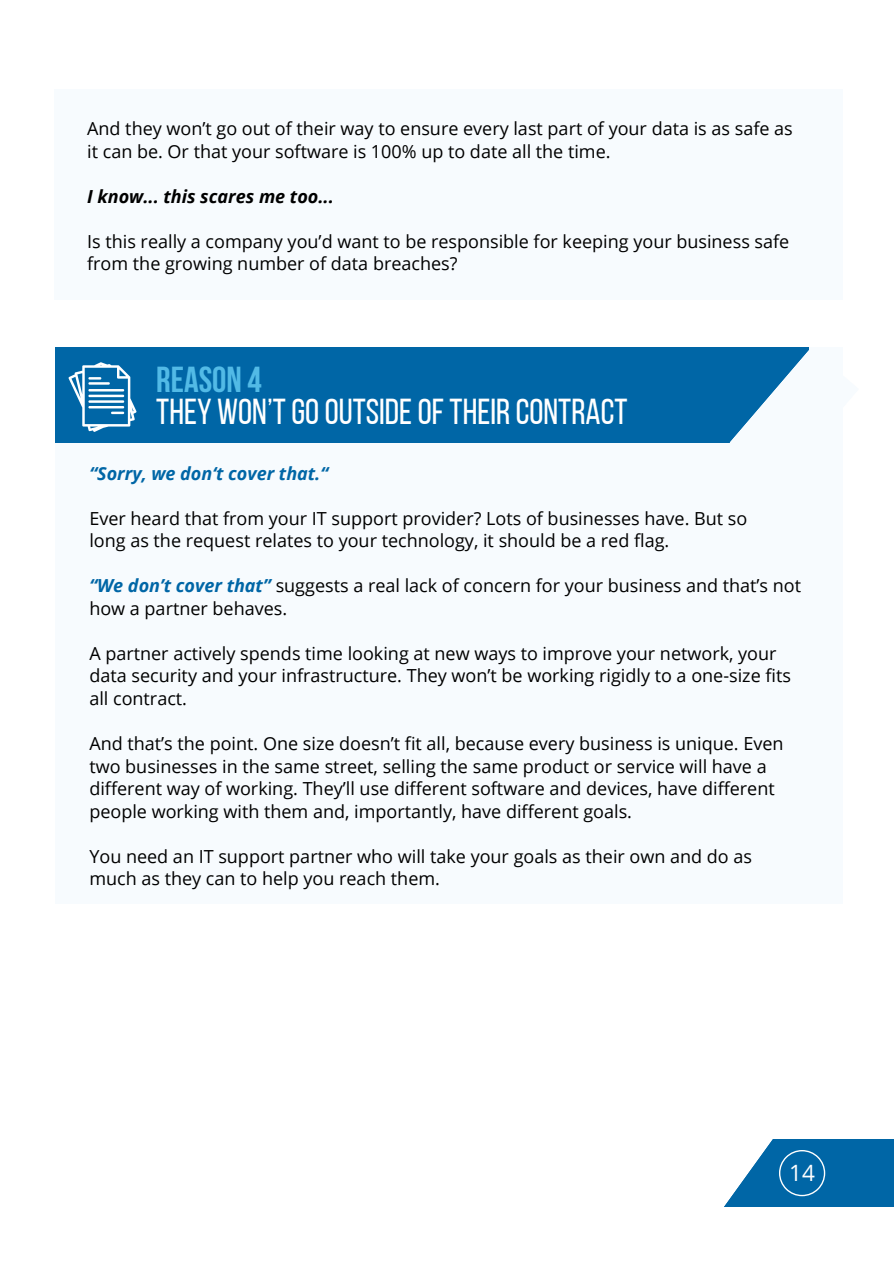
<style>
.page{position:relative;width:894px;height:1264px;background:#fff}
.page>*{position:absolute;margin:0;border:0;box-sizing:border-box;transform-origin:0 0}
.t1{font:36px/31.5px "Bebas Neue";color:#fff}
.t2{font:22.5px "Open Sans";color:#fff}
.t3{font:18px/22.5px "Open Sans";color:#000}
.t4{font:italic 700 18px "Open Sans";color:#000}
.t5{font:italic 700 18px "Open Sans";color:#0066a6}
.s1{font-weight:700;color:#52bae6}
.s2{font-weight:700;font-style:italic;color:#0066a6}
</style>
<div class="page">
<div style="left:709px;top:1138px;width:184px;height:68px;background:#0066a6"></div>
<svg style="left:709px;top:1138px;width:116px;height:69px"></svg>
<div style="left:54px;top:89px;width:788px;height:211px;background:#f7fbfe"></div>
<div style="left:55px;top:347px;width:787px;height:557px;background:#f7fbfe"></div>
<div style="left:55px;top:347px;width:753px;height:96px;background:#0066a6"></div>
<svg style="left:729px;top:347px;width:80px;height:96px"></svg>
<svg style="left:68px;top:362px;width:68px;height:70px"></svg>
<p class="t3" style="left:87px;top:117px;width:707px">And they won’t go out of their way to ensure every last part of your data is as safe as it can be. Or that your software is 100% up to date all the time.</p>
<p class="t4" style="left:87px;top:183px;width:248px">I know... this scares me too...</p>
<p class="t3" style="left:87px;top:229px;width:703px">Is this really a company you’d want to be responsible for keeping your business safe from the growing number of data breaches?</p>
<p class="t1" style="left:156px;top:368px;width:472px"><span class="s1">REASON 4<br></span>THEY WON’TGO OUTSIDEOFTHEIR CONTRACT</p>
<p class="t5" style="left:89px;top:460px;width:240px">“Sorry, we don‘t cover that.“</p>
<h2 class="t3" style="left:89px;top:506px;width:659px">Ever heard that from your IT support provider? Lots of businesses have. But so</h2>
<p class="t3" style="left:89px;top:529px;width:581px">long as the request relates to your technology, it should be a red flag.</p>
<p class="t3" style="left:89px;top:574px;width:713px"><span class="s2">“We don’t cover that”</span> suggests a real lack of concern for your business and that’s not how a partner behaves.</p>
<h1 class="t3" style="left:89px;top:641px;width:703px">A partner actively spends time looking at new ways to improve your network, your data security and your infrastructure. They won’t be working rigidly to a one-size fits all contract.</h1>
<h2 class="t3" style="left:89px;top:731px;width:695px">And that’s the point. One size doesn’t fit all, because every business is unique. Even two businesses in the same street, selling the same product or service will have a different way of working. They’ll use different software and devices, have different people working with them and, importantly, have different goals.</h2>
<p class="t3" style="left:89px;top:844px;width:664px">You need an IT support partner who will take your goals as their own and do as much as they can to help you reach them.</p>
<p class="t2" style="left:789px;top:1156px;width:27px">14</p>
</div>
